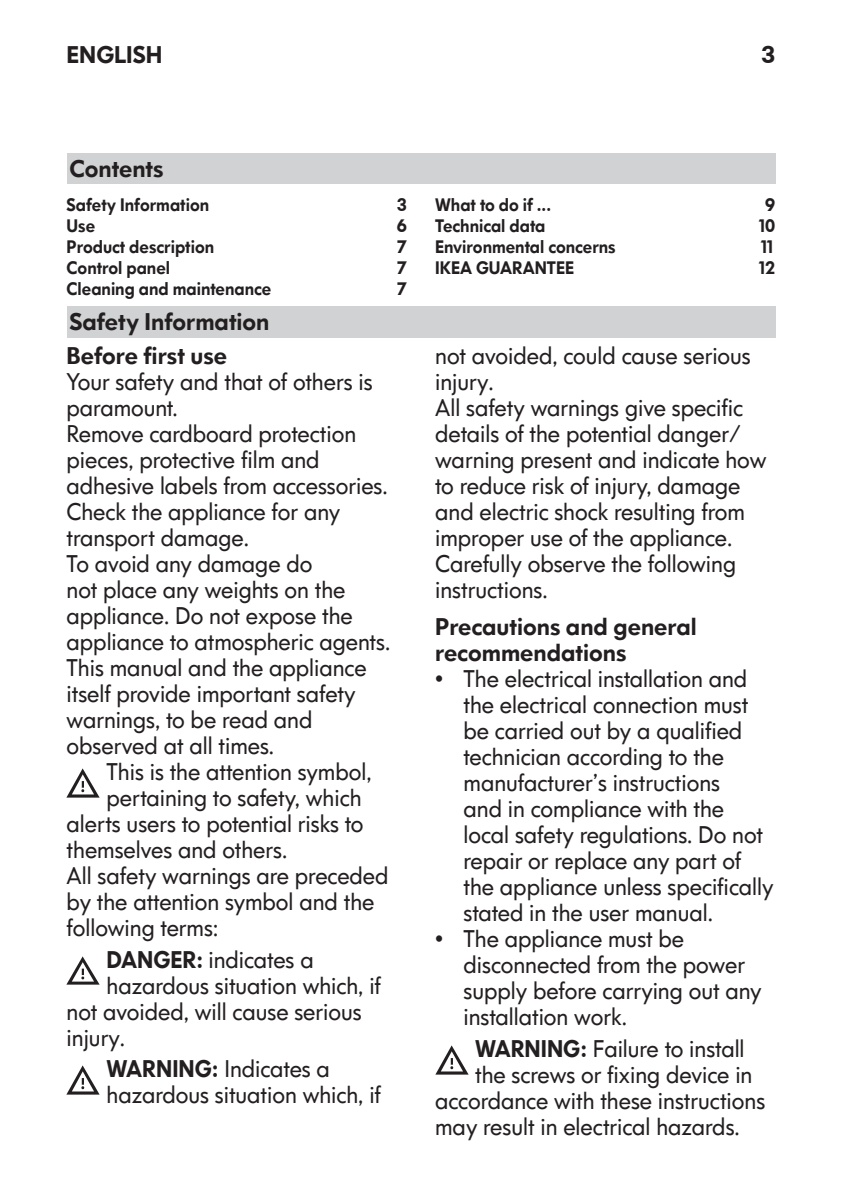
<style>
.page{position:relative;width:842px;height:1191px;background:#fff}
.page>*{position:absolute;margin:0;border:0;box-sizing:border-box;transform-origin:0 0}
.Text12pt{font:24px/26px "IKEA Sans";color:#231f20;scale:.95 1}
.Subtitle12pt{font:800 24px/26px "IKEA Sans";color:#231f20}
.Title10pt_1st_lang{font:800 24px "IKEA Sans";color:#231f20}
.Title10pt{font:800 24px "IKEA Sans";color:#231f20}
.Lingua1stPage{font:800 24px "IKEA Sans";color:#231f20}
.t1{font:800 18px "IKEA Sans";color:#231f20;scale:.95 1}
.s1{font-weight:800}
</style>
<div class="page">
<img style="left:67px;top:768px;width:33px;height:29px">
<img style="left:67px;top:956px;width:33px;height:28px">
<img style="left:67px;top:1065px;width:33px;height:29px">
<img style="left:435px;top:1045px;width:33px;height:29px">
<div style="left:67px;top:306px;width:708px;height:26px;background:#d1d2d4"></div>
<div style="left:67px;top:309px;width:708px;height:28px;background:#d1d2d4"></div>
<div style="left:67px;top:153px;width:708px;height:26px;background:#d1d2d4"></div>
<div style="left:67px;top:156px;width:708px;height:28px;background:#d1d2d4"></div>
<p class="Lingua1stPage" style="left:67px;top:36px;width:97px">ENGLISH</p>
<p class="Subtitle12pt" style="left:761px;top:40px;width:16px">3</p>
<p class="Title10pt" style="left:69px;top:150px;width:96px">Contents</p>
<p class="t1" style="left:67px;top:191px;width:152px">Safety Information</p>
<p class="t1" style="left:397px;top:191px;width:12px">3</p>
<p class="t1" style="left:67px;top:212px;width:32px">Use</p>
<p class="t1" style="left:397px;top:212px;width:12px">6</p>
<p class="t1" style="left:67px;top:233px;width:157px">Product description</p>
<p class="t1" style="left:397px;top:233px;width:12px">7</p>
<p class="t1" style="left:67px;top:254px;width:110px">Control panel</p>
<p class="t1" style="left:397px;top:254px;width:12px">7</p>
<p class="t1" style="left:67px;top:275px;width:217px">Cleaning and maintenance</p>
<p class="t1" style="left:397px;top:275px;width:12px">7</p>
<p class="Title10pt_1st_lang" style="left:69px;top:303px;width:202px">Safety Information</p>
<p class="Subtitle12pt" style="left:67px;top:341px;width:162px">Before first use</p>
<p class="Text12pt" style="left:67px;top:367px;width:324px">Your safety and that of others is paramount.</p>
<p class="Text12pt" style="left:67px;top:419px;width:339px">Remove cardboard protection pieces, protective film and adhesive labels from accessories.</p>
<p class="Text12pt" style="left:67px;top:497px;width:289px">Check the appliance for any transport damage.</p>
<p class="Text12pt" style="left:67px;top:549px;width:342px">To avoid any damage do<br>not place any weights on the appliance. Do not expose the appliance to atmospheric agents.</p>
<p class="Text12pt" style="left:67px;top:653px;width:317px">This manual and the appliance itself provide important safety warnings, to be read and observed at all times.</p>
<p class="Text12pt" style="left:107px;top:757px;width:280px">This is the attention symbol,</p>
<p class="Text12pt" style="left:107px;top:783px;width:270px">pertaining to safety, which</p>
<p class="Text12pt" style="left:67px;top:809px;width:314px">alerts users to potential risks to</p>
<p class="Text12pt" style="left:67px;top:835px;width:234px">themselves and others.</p>
<p class="Text12pt" style="left:67px;top:861px;width:340px">All safety warnings are preceded by the attention symbol and the following terms:</p>
<p class="Text12pt" style="left:107px;top:945px;width:219px"><span class="s1">DANGER:</span> indicates a</p>
<p class="Text12pt" style="left:107px;top:971px;width:290px">hazardous situation which, if</p>
<p class="Text12pt" style="left:67px;top:997px;width:312px">not avoided, will cause serious</p>
<p class="Text12pt" style="left:67px;top:1023px;width:63px">injury.</p>
<p class="Text12pt" style="left:107px;top:1055px;width:290px"><span class="s1">WARNING:</span> Indicates a hazardous situation which, if</p>
<p class="t1" style="left:435px;top:191px;width:124px">What to do if ...</p>
<p class="t1" style="left:765px;top:191px;width:12px">9</p>
<p class="t1" style="left:435px;top:212px;width:118px">Technical data</p>
<p class="t1" style="left:757px;top:212px;width:21px">10</p>
<p class="t1" style="left:435px;top:233px;width:192px">Environmental concerns</p>
<p class="t1" style="left:759px;top:233px;width:19px">11</p>
<p class="t1" style="left:435px;top:254px;width:148px">IKEA GUARANTEE</p>
<p class="t1" style="left:757px;top:254px;width:21px">12</p>
<p class="Text12pt" style="left:435px;top:341px;width:334px">not avoided, could cause serious injury.</p>
<p class="Text12pt" style="left:435px;top:393px;width:350px">All safety warnings give specific details of the potential danger/ warning present and indicate how to reduce risk of injury, damage and electric shock resulting from improper use of the appliance.<br>Carefully observe the following instructions.</p>
<p class="Subtitle12pt" style="left:435px;top:612px;width:263px">Precautions and general recommendations</p>
<p class="Text12pt" style="left:463px;top:665px;width:328px;text-indent:-28px">• The electrical installation and the electrical connection must be carried out by a qualified technician according to the manufacturer’s instructions<br>and in compliance with the local safety regulations. Do not repair or replace any part of the appliance unless specifically stated in the user manual.</p>
<p class="Text12pt" style="left:463px;top:925px;width:315px;text-indent:-28px">• The appliance must be disconnected from the power supply before carrying out any installation work.</p>
<p class="Text12pt" style="left:475px;top:1034px;width:285px"><span class="s1">WARNING:</span> Failure to install</p>
<p class="Text12pt" style="left:475px;top:1060px;width:293px">the screws or fixing device in</p>
<p class="Text12pt" style="left:435px;top:1086px;width:349px">accordance with these instructions</p>
<p class="Text12pt" style="left:435px;top:1112px;width:322px">may result in electrical hazards.</p>
</div>
